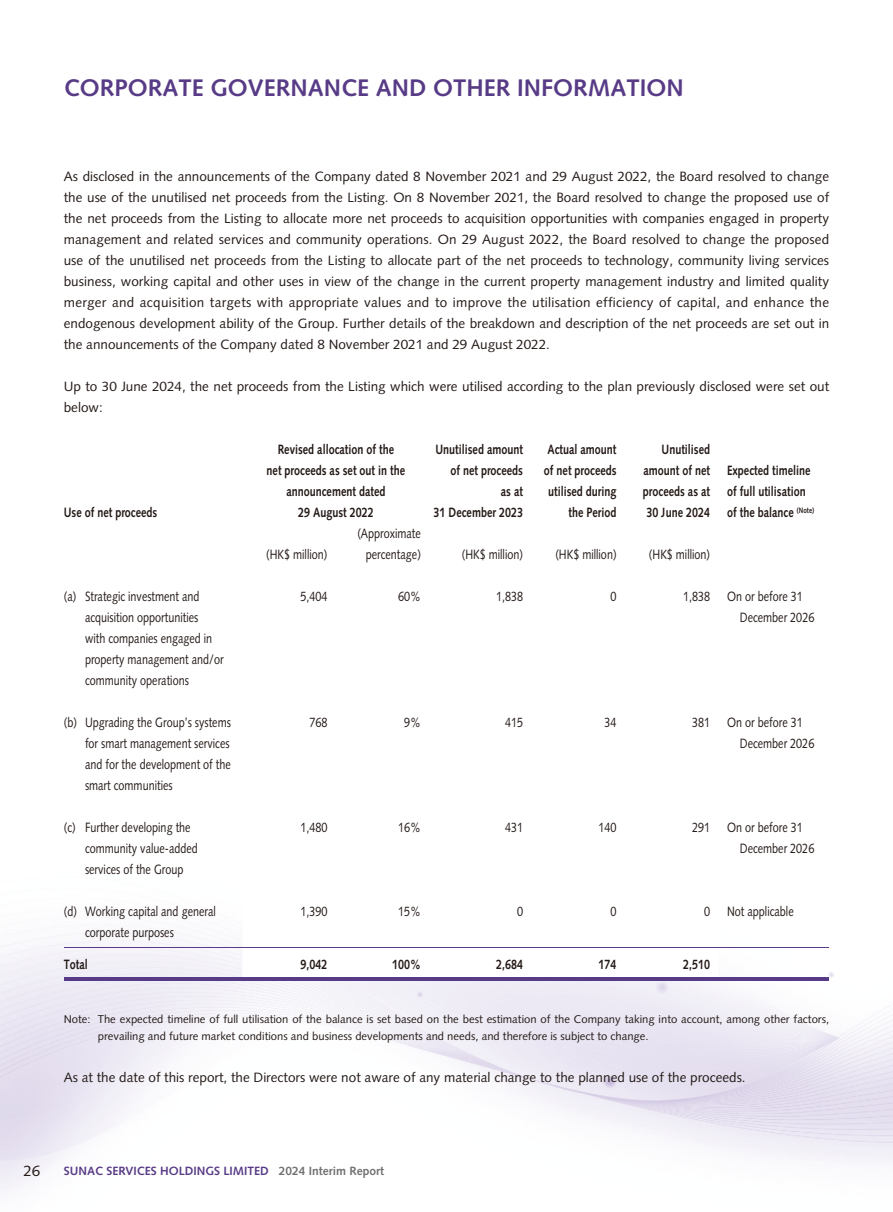
<style>
.page{position:relative;width:893px;height:1212px;background:#fff}
.page>*{position:absolute;margin:0;border:0;box-sizing:border-box;transform-origin:0 0}
.t1{font:700 24px "Syntax LT Std";color:#583b86}
.t2{font:15px "Syntax LT Std";color:#231916}
.t3{font:13.5px/21px "Syntax LT Std";color:#231916;text-align:justify}
.t4{font:13.5px/21px "Syntax LT Std";color:#231916;scale:.8 1}
.t5{font:700 13.5px/21px "Syntax LT Std";color:#231916;text-align:right;scale:.8 1}
.t6{font:700 12px "Syntax LT Std";color:#583b86}
.t7{font:11.25px/17.2px "Syntax LT Std";color:#231916}
.s1{color:#717171}
</style>
<div class="page">
<img style="left:0;top:929px;width:893px;height:262px">
<svg style="left:242px;top:929px;width:477px;height:49px"></svg>
<hr style="left:64px;top:947px;width:178px;height:1px;background:#583b86">
<hr style="left:242px;top:947px;width:94px;height:1px;background:#583b86">
<hr style="left:336px;top:947px;width:93px;height:1px;background:#583b86">
<hr style="left:429px;top:947px;width:102px;height:1px;background:#583b86">
<hr style="left:531px;top:947px;width:94px;height:1px;background:#583b86">
<hr style="left:625px;top:947px;width:94px;height:1px;background:#583b86">
<hr style="left:719px;top:947px;width:110px;height:1px;background:#583b86">
<hr style="left:64px;top:978px;width:178px;height:3px;background:#583b86">
<hr style="left:242px;top:978px;width:94px;height:3px;background:#583b86">
<hr style="left:336px;top:978px;width:93px;height:3px;background:#583b86">
<hr style="left:429px;top:978px;width:102px;height:3px;background:#583b86">
<hr style="left:531px;top:978px;width:94px;height:3px;background:#583b86">
<hr style="left:625px;top:978px;width:94px;height:3px;background:#583b86">
<hr style="left:719px;top:978px;width:110px;height:3px;background:#583b86">
<h1 class="t1" style="left:64px;top:76px;width:621px">CORPORATE GOVERNANCE AND OTHER INFORMATION</h1>
<p class="t3" style="left:64px;top:167px;width:767px">As disclosed in the announcements of the Company dated 8 November 2021 and 29 August 2022, the Board resolved to change the use of the unutilised net proceeds from the Listing. On 8 November 2021, the Board resolved to change the proposed use of the net proceeds from the Listing to allocate more net proceeds to acquisition opportunities with companies engaged in property management and related services and community operations. On 29 August 2022, the Board resolved to change the proposed use of the unutilised net proceeds from the Listing to allocate part of the net proceeds to technology, community living services business, working capital and other uses in view of the change in the current property management industry and limited quality merger and acquisition targets with appropriate values and to improve the utilisation efficiency of capital, and enhance the endogenous development ability of the Group. Further details of the breakdown and description of the net proceeds are set out in the announcements of the Company dated 8 November 2021 and 29 August 2022.</p>
<p class="t3" style="left:64px;top:377px;width:767px">Up to 30 June 2024, the net proceeds from the Listing which were utilised according to the plan previously disclosed were set out below:</p>
<p class="t5" style="left:64px;top:503px;width:118px">Use of net proceeds</p>
<p class="t5" style="left:267px;top:440px;width:175px;text-align:center">Revised allocation of the<br>net proceeds as set out in the announcement dated<br>29 August 2022</p>
<p class="t5" style="left:434px;top:440px;width:113px">Unutilised amount of net proceeds<br>as at<br>31 December 2023</p>
<p class="t5" style="left:544px;top:440px;width:92px">Actual amount of net proceeds utilised during the Period</p>
<p class="t5" style="left:643px;top:440px;width:85px;text-align:justify;text-indent:19px">Unutilised amount of net proceeds as at 30 June 2024</p>
<p class="t4" style="left:357px;top:524px;width:81px">(Approximate</p>
<p class="t4" style="left:266px;top:545px;width:78px">(HK$ million)</p>
<p class="t4" style="left:366px;top:545px;width:70px">percentage)</p>
<p class="t4" style="left:462px;top:545px;width:78px">(HK$ million)</p>
<p class="t4" style="left:555px;top:545px;width:78px">(HK$ million)</p>
<p class="t4" style="left:649px;top:545px;width:78px">(HK$ million)</p>
<p class="t5" style="left:727px;top:461px;width:110px;text-align:left">Expected timeline of full utilisation of the balance <sup>(Note)</sup></p>
<p class="t4" style="left:85px;top:587px;width:175px;text-indent:-21px">(a) Strategic investment and acquisition opportunities<br>with companies engaged in property management and/or community operations</p>
<p class="t4" style="left:300px;top:587px;width:35px">5,404</p>
<p class="t4" style="left:398px;top:587px;width:30px">60%</p>
<p class="t4" style="left:496px;top:587px;width:35px">1,838</p>
<p class="t4" style="left:611px;top:587px;width:9px">0</p>
<p class="t4" style="left:683px;top:587px;width:35px">1,838</p>
<p class="t4" style="left:740px;top:587px;width:95px;text-indent:-13px">On or before 31<br>December 2026</p>
<p class="t4" style="left:85px;top:713px;width:184px;text-align:justify;text-indent:-21px">(b) Upgrading the Group’s systems for smart management services and for the development of the smart communities</p>
<p class="t4" style="left:309px;top:713px;width:24px">768</p>
<p class="t4" style="left:404px;top:713px;width:23px">9%</p>
<p class="t4" style="left:505px;top:713px;width:24px">415</p>
<p class="t4" style="left:605px;top:713px;width:17px">34</p>
<p class="t4" style="left:692px;top:713px;width:24px">381</p>
<p class="t4" style="left:740px;top:713px;width:95px;text-indent:-13px">On or before 31<br>December 2026</p>
<p class="t4" style="left:85px;top:818px;width:143px;text-indent:-21px">(c) Further developing the community value-added services of the Group</p>
<p class="t4" style="left:300px;top:818px;width:35px">1,480</p>
<p class="t4" style="left:398px;top:818px;width:30px">16%</p>
<p class="t4" style="left:505px;top:818px;width:24px">431</p>
<p class="t4" style="left:599px;top:818px;width:24px">140</p>
<p class="t4" style="left:692px;top:818px;width:24px">291</p>
<p class="t4" style="left:740px;top:818px;width:95px;text-indent:-13px">On or before 31<br>December 2026</p>
<p class="t4" style="left:85px;top:902px;width:165px;text-indent:-21px">(d) Working capital and general corporate purposes</p>
<p class="t4" style="left:300px;top:902px;width:35px">1,390</p>
<p class="t4" style="left:398px;top:902px;width:30px">15%</p>
<p class="t4" style="left:517px;top:902px;width:9px">0</p>
<p class="t4" style="left:611px;top:902px;width:9px">0</p>
<p class="t4" style="left:704px;top:902px;width:9px">0</p>
<p class="t4" style="left:727px;top:902px;width:85px">Not applicable</p>
<p class="t5" style="left:64px;top:954px;width:32px">Total</p>
<p class="t5" style="left:300px;top:954px;width:35px">9,042</p>
<p class="t5" style="left:392px;top:954px;width:38px">100%</p>
<p class="t5" style="left:496px;top:954px;width:35px">2,684</p>
<p class="t5" style="left:599px;top:954px;width:24px">174</p>
<p class="t5" style="left:683px;top:954px;width:35px">2,510</p>
<p class="t7" style="left:98px;top:1011px;width:733px;text-indent:-34px">Note: The expected timeline of full utilisation of the balance is set based on the best estimation of the Company taking into account, among other factors, prevailing and future market conditions and business developments and needs, and therefore is subject to change.</p>
<p class="t3" style="left:64px;top:1068px;width:683px">As at the date of this report, the Directors were not aware of any material change to the planned use of the proceeds.</p>
<p class="t2" style="left:24px;top:1163px;width:18px">26</p>
<p class="t6" style="left:64px;top:1165px;width:322px">SUNAC SERVICES HOLDINGS LIMITED <span class="s1">2024 Interim Report</span></p>
</div>
